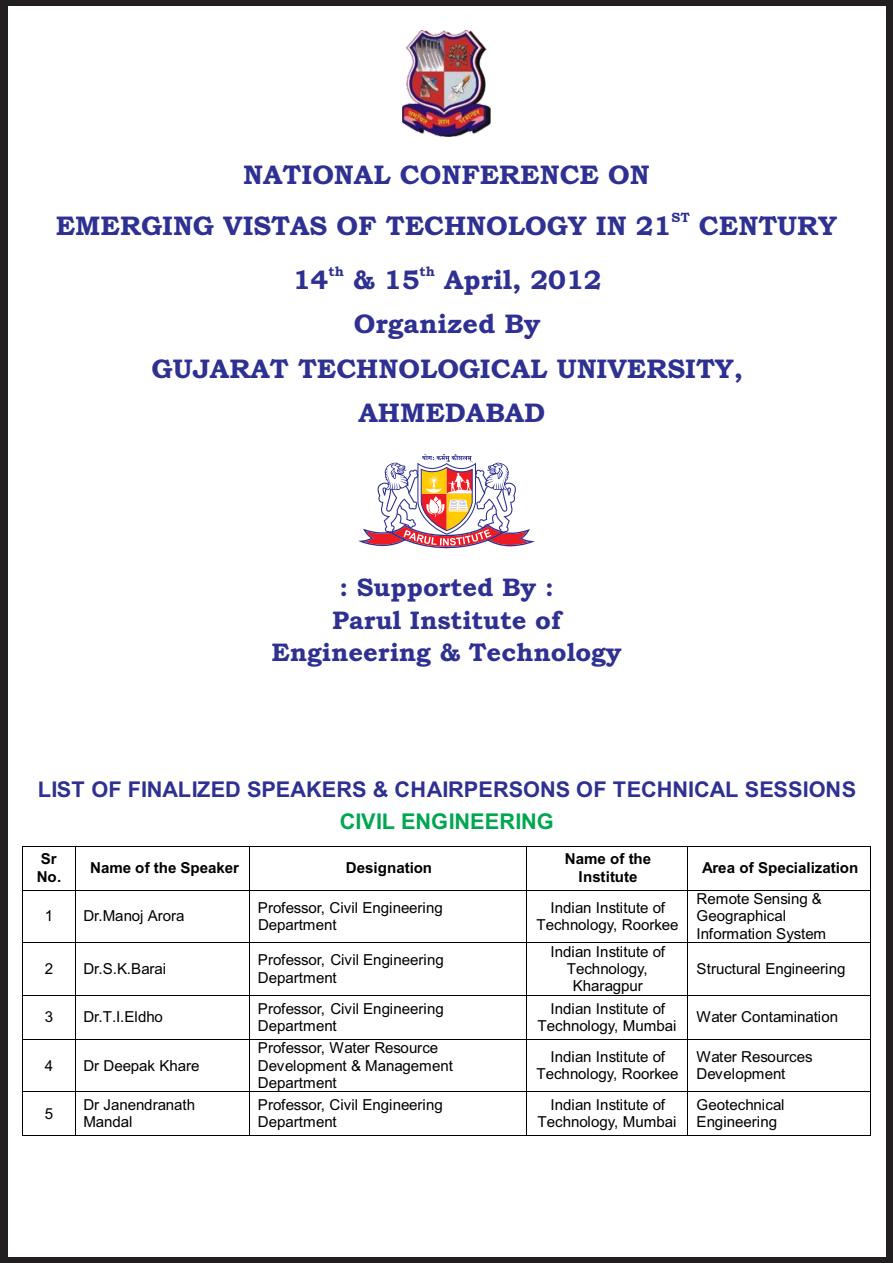
<style>
.page{position:relative;width:893px;height:1263px;background:#231f20}
.page>*{position:absolute;margin:0;border:0;box-sizing:border-box;transform-origin:0 0}
.t1{font:700 27px "Bookman Old Style";color:#2e3092}
.t2{font:700 25.5px/32.8px "Bookman Old Style";color:#2e3092;text-align:center}
.t3{font:700 21.75px "Arial";color:#2e3092}
.t4{font:700 21.75px "Arial";color:#00a650}
.t5{font:15.15px/17.2px "Arial";color:#000}
.t6{font:700 15.15px/17.2px "Arial";color:#000}
.t7{font:700 13.5px "Bookman Old Style";color:#2e3092}
</style>
<div class="page">
<div style="left:8px;top:6px;width:877px;height:1251px;background:#fff"></div>
<img style="left:402px;top:30px;width:89px;height:107px">
<svg style="left:358px;top:454px;width:177px;height:95px"></svg>
<hr style="left:24px;top:846px;width:51px;height:1px;background:#000">
<hr style="left:76px;top:846px;width:173px;height:1px;background:#000">
<hr style="left:250px;top:846px;width:276px;height:1px;background:#000">
<hr style="left:527px;top:846px;width:160px;height:1px;background:#000">
<hr style="left:688px;top:846px;width:182px;height:1px;background:#000">
<hr style="left:22px;top:846px;width:1px;height:44px;background:#000">
<hr style="left:75px;top:846px;width:1px;height:44px;background:#000">
<hr style="left:249px;top:846px;width:1px;height:44px;background:#000">
<hr style="left:526px;top:846px;width:1px;height:44px;background:#000">
<hr style="left:687px;top:846px;width:1px;height:44px;background:#000">
<hr style="left:870px;top:846px;width:1px;height:44px;background:#000">
<hr style="left:23px;top:890px;width:52px;height:1px;background:#000">
<hr style="left:76px;top:890px;width:173px;height:1px;background:#000">
<hr style="left:250px;top:890px;width:276px;height:1px;background:#000">
<hr style="left:527px;top:890px;width:160px;height:1px;background:#000">
<hr style="left:688px;top:890px;width:182px;height:1px;background:#000">
<hr style="left:22px;top:890px;width:1px;height:52px;background:#000">
<hr style="left:75px;top:890px;width:1px;height:52px;background:#000">
<hr style="left:249px;top:890px;width:1px;height:52px;background:#000">
<hr style="left:526px;top:890px;width:1px;height:52px;background:#000">
<hr style="left:687px;top:890px;width:1px;height:52px;background:#000">
<hr style="left:870px;top:890px;width:1px;height:52px;background:#000">
<hr style="left:23px;top:942px;width:52px;height:1px;background:#000">
<hr style="left:76px;top:942px;width:173px;height:1px;background:#000">
<hr style="left:250px;top:942px;width:276px;height:1px;background:#000">
<hr style="left:527px;top:942px;width:160px;height:1px;background:#000">
<hr style="left:688px;top:942px;width:182px;height:1px;background:#000">
<hr style="left:22px;top:943px;width:1px;height:52px;background:#000">
<hr style="left:75px;top:943px;width:1px;height:52px;background:#000">
<hr style="left:249px;top:943px;width:1px;height:52px;background:#000">
<hr style="left:526px;top:943px;width:1px;height:52px;background:#000">
<hr style="left:687px;top:943px;width:1px;height:52px;background:#000">
<hr style="left:870px;top:943px;width:1px;height:52px;background:#000">
<hr style="left:23px;top:995px;width:52px;height:1px;background:#000">
<hr style="left:76px;top:995px;width:173px;height:1px;background:#000">
<hr style="left:250px;top:995px;width:276px;height:1px;background:#000">
<hr style="left:527px;top:995px;width:160px;height:1px;background:#000">
<hr style="left:688px;top:995px;width:182px;height:1px;background:#000">
<hr style="left:22px;top:996px;width:1px;height:43px;background:#000">
<hr style="left:75px;top:996px;width:1px;height:43px;background:#000">
<hr style="left:249px;top:996px;width:1px;height:43px;background:#000">
<hr style="left:526px;top:996px;width:1px;height:43px;background:#000">
<hr style="left:687px;top:996px;width:1px;height:43px;background:#000">
<hr style="left:870px;top:996px;width:1px;height:43px;background:#000">
<hr style="left:23px;top:1039px;width:52px;height:1px;background:#000">
<hr style="left:76px;top:1039px;width:173px;height:1px;background:#000">
<hr style="left:250px;top:1039px;width:276px;height:1px;background:#000">
<hr style="left:527px;top:1039px;width:160px;height:1px;background:#000">
<hr style="left:688px;top:1039px;width:182px;height:1px;background:#000">
<hr style="left:22px;top:1039px;width:1px;height:52px;background:#000">
<hr style="left:75px;top:1039px;width:1px;height:52px;background:#000">
<hr style="left:249px;top:1039px;width:1px;height:52px;background:#000">
<hr style="left:526px;top:1039px;width:1px;height:52px;background:#000">
<hr style="left:687px;top:1039px;width:1px;height:52px;background:#000">
<hr style="left:870px;top:1039px;width:1px;height:52px;background:#000">
<hr style="left:23px;top:1091px;width:52px;height:1px;background:#000">
<hr style="left:76px;top:1091px;width:173px;height:1px;background:#000">
<hr style="left:250px;top:1091px;width:276px;height:1px;background:#000">
<hr style="left:527px;top:1091px;width:160px;height:1px;background:#000">
<hr style="left:688px;top:1091px;width:182px;height:1px;background:#000">
<hr style="left:22px;top:1092px;width:1px;height:43px;background:#000">
<hr style="left:75px;top:1092px;width:1px;height:43px;background:#000">
<hr style="left:249px;top:1092px;width:1px;height:43px;background:#000">
<hr style="left:526px;top:1092px;width:1px;height:43px;background:#000">
<hr style="left:687px;top:1092px;width:1px;height:43px;background:#000">
<hr style="left:870px;top:1092px;width:1px;height:43px;background:#000">
<hr style="left:24px;top:1135px;width:51px;height:1px;background:#000">
<hr style="left:76px;top:1135px;width:173px;height:1px;background:#000">
<hr style="left:250px;top:1135px;width:276px;height:1px;background:#000">
<hr style="left:528px;top:1135px;width:159px;height:1px;background:#000">
<hr style="left:688px;top:1135px;width:182px;height:1px;background:#000">
<h1 class="t1" style="left:243px;top:164px;width:408px">NATIONAL CONFERENCE ON</h1>
<p class="t7" style="left:671px;top:212px;width:20px">ST</p>
<h1 class="t1" style="left:56px;top:216px;width:783px">EMERGING VISTAS OF TECHNOLOGY IN 21 CENTURY</h1>
<p class="t7" style="left:328px;top:266px;width:17px">th</p>
<p class="t7" style="left:419px;top:266px;width:17px">th</p>
<h1 class="t1" style="left:293px;top:270px;width:128px">14 &amp; 15</h1>
<h1 class="t1" style="left:444px;top:270px;width:159px">April, 2012</h1>
<h1 class="t1" style="left:354px;top:314px;width:188px">Organized By</h1>
<h1 class="t1" style="left:152px;top:358px;width:593px">GUJARAT TECHNOLOGICAL UNIVERSITY,</h1>
<h1 class="t1" style="left:358px;top:403px;width:188px">AHMEDABAD</h1>
<h2 class="t2" style="left:271px;top:573px;width:352px">: Supported By :<br>Parul Institute of<br>Engineering &amp; Technology</h2>
<h3 class="t3" style="left:38px;top:781px;width:820px">LIST OF FINALIZED SPEAKERS &amp; CHAIRPERSONS OF TECHNICAL SESSIONS</h3>
<h3 class="t4" style="left:340px;top:813px;width:215px">CIVIL ENGINEERING</h3>
<p class="t6" style="left:37px;top:852px;width:26px">Sr<br>No.</p>
<p class="t6" style="left:90px;top:860px;width:150px">Name of the Speaker</p>
<p class="t6" style="left:346px;top:860px;width:88px">Designation</p>
<p class="t6" style="left:565px;top:852px;width:88px;text-align:center">Name of the<br>Institute</p>
<p class="t6" style="left:702px;top:860px;width:158px">Area of Specialization</p>
<p class="t5" style="left:45px;top:909px;width:10px">1</p>
<p class="t5" style="left:83px;top:909px;width:103px">Dr.Manoj Arora</p>
<p class="t5" style="left:258px;top:900px;width:186px">Professor, Civil Engineering<br>Department</p>
<p class="t5" style="left:536px;top:900px;width:144px;text-align:center">Indian Institute of<br>Technology, Roorkee</p>
<p class="t5" style="left:697px;top:892px;width:131px">Remote Sensing &amp;<br>Geographical<br>Information System</p>
<p class="t5" style="left:45px;top:961px;width:10px">2</p>
<p class="t5" style="left:83px;top:961px;width:84px">Dr.S.K.Barai</p>
<p class="t5" style="left:258px;top:953px;width:187px">Professor, Civil Engineering<br>Department</p>
<p class="t5" style="left:550px;top:944px;width:116px;text-align:center">Indian Institute of<br>Technology,<br>Kharagpur</p>
<p class="t5" style="left:697px;top:961px;width:150px">Structural Engineering</p>
<p class="t5" style="left:45px;top:1010px;width:10px">3</p>
<p class="t5" style="left:83px;top:1010px;width:81px">Dr.T.I.Eldho</p>
<p class="t5" style="left:258px;top:1001px;width:187px">Professor, Civil Engineering<br>Department</p>
<p class="t5" style="left:537px;top:1001px;width:141px;text-align:center">Indian Institute of<br>Technology, Mumbai</p>
<p class="t5" style="left:697px;top:1010px;width:143px">Water Contamination</p>
<p class="t5" style="left:45px;top:1058px;width:10px">4</p>
<p class="t5" style="left:83px;top:1058px;width:118px">Dr Deepak Khare</p>
<p class="t5" style="left:258px;top:1041px;width:197px">Professor, Water Resource<br>Development &amp; Management<br>Department</p>
<p class="t5" style="left:536px;top:1049px;width:144px;text-align:center">Indian Institute of<br>Technology, Roorkee</p>
<p class="t5" style="left:697px;top:1049px;width:118px">Water Resources<br>Development</p>
<p class="t5" style="left:45px;top:1106px;width:10px">5</p>
<p class="t5" style="left:83px;top:1097px;width:113px">Dr Janendranath<br>Mandal</p>
<p class="t5" style="left:258px;top:1097px;width:186px">Professor, Civil Engineering<br>Department</p>
<p class="t5" style="left:537px;top:1097px;width:141px;text-align:center">Indian Institute of<br>Technology, Mumbai</p>
<p class="t5" style="left:697px;top:1097px;width:89px">Geotechnical<br>Engineering</p>
</div>
